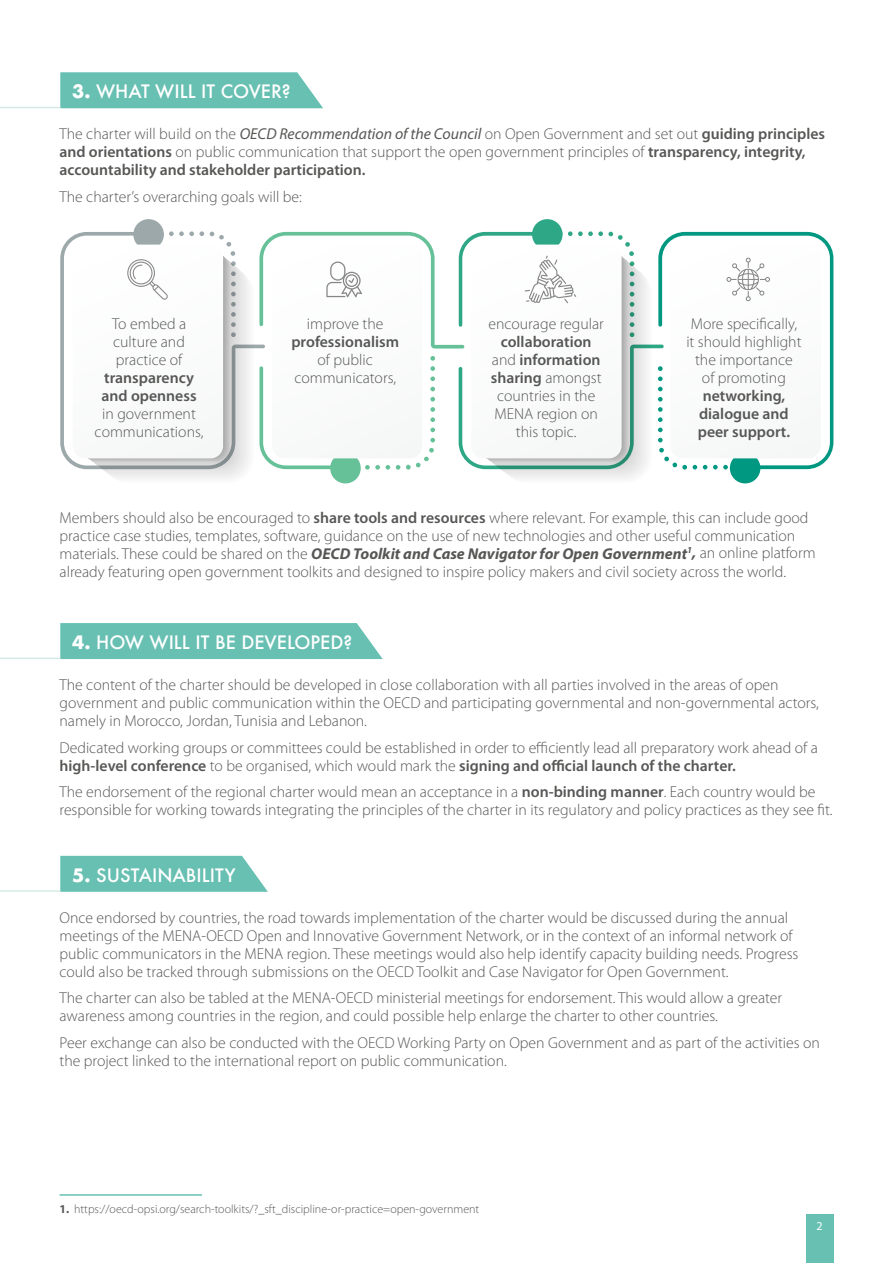
<style>
.page{position:relative;width:893px;height:1263px;background:#fff}
.page>*{position:absolute;margin:0;border:0;box-sizing:border-box;transform-origin:0 0}
.t1{font:500 18px "Futura";color:#fff}
.t2{font:300 15.75px/18px "Myriad Pro";color:#575756}
.t3{font:600 15.75px/18px "Myriad Pro";color:#575756}
.t4{font:300 12px "Myriad Pro";color:#575756}
.t5{font:12px "Myriad Pro";color:#fff}
.s1{font-weight:700}
.s2{font-weight:400;font-style:italic}
.s3{font-weight:600}
.s4{font-weight:700;font-style:italic}
</style>
<div class="page">
<div style="left:806px;top:1214px;width:27px;height:49px;background:#68c0b3"></div>
<svg style="left:60px;top:72px;width:263px;height:36px;background:#70c3b7"></svg>
<svg style="left:60px;top:623px;width:323px;height:36px;background:#6ec2b6"></svg>
<svg style="left:60px;top:856px;width:208px;height:36px;background:#72c4b8"></svg>
<hr style="left:0;top:107px;width:60px;height:1px;background:#d6ebe7">
<hr style="left:0;top:657px;width:60px;height:2px;background:#d6ebe7">
<hr style="left:0;top:890px;width:60px;height:2px;background:#d6ebe7">
<svg style="left:60px;top:236px;width:199px;height:233px"></svg>
<div style="left:133px;top:219px;width:31px;height:31px;background:#9da8ab;border-radius:50%"></div>
<div style="left:330px;top:453px;width:31px;height:30px;background:#67c198;border-radius:50%"></div>
<div style="left:532px;top:219px;width:31px;height:31px;background:#2da785;border-radius:50%"></div>
<div style="left:730px;top:453px;width:30px;height:30px;background:#009880;border-radius:50%"></div>
<svg style="left:73px;top:231px;width:163px;height:227px"></svg>
<svg style="left:259px;top:231px;width:574px;height:239px"></svg>
<hr style="left:60px;top:1194px;width:142px;height:2px;background:#68c0b3">
<p class="t1" style="left:72px;top:79px;width:220px"><span class="s1">3.</span> WHAT WILL IT COVER?</p>
<p class="t2" style="left:60px;top:125px;width:767px">The charter will build on the <span class="s2">OECD Recommendation of the Council</span> on Open Government and set out <span class="s3">guiding principles and orientations</span> on public communication that support the open government principles of <span class="s3">transparency, integrity, accountability and stakeholder participation.</span></p>
<p class="t2" style="left:60px;top:187px;width:244px">The charter’s overarching goals will be:</p>
<p class="t2" style="left:112px;top:314px;width:76px;text-align:justify">To embed a culture and practice of</p>
<p class="t3" style="left:102px;top:368px;width:96px">transparency and openness</p>
<p class="t2" style="left:95px;top:404px;width:110px;text-align:center">in government communications,</p>
<p class="t2" style="left:307px;top:314px;width:78px">improve the</p>
<p class="t3" style="left:291px;top:332px;width:109px">professionalism</p>
<p class="t2" style="left:294px;top:350px;width:103px;text-align:center">of public communicators,</p>
<p class="t2" style="left:488px;top:314px;width:117px">encourage regular</p>
<p class="t2" style="left:491px;top:332px;width:112px;text-align:center"><span class="s3">collaboration </span>and <span class="s3">information sharing</span> amongst countries in the<br>MENA region on this topic.</p>
<p class="t2" style="left:686px;top:314px;width:117px;text-align:center">More specifically, it should highlight the importance<br>of promoting</p>
<p class="t3" style="left:698px;top:386px;width:94px;text-align:center">networking, dialogue and peer support.</p>
<p class="t2" style="left:60px;top:508px;width:758px">Members should also be encouraged to <span class="s3">share tools and resources</span> where relevant. For example, this can include good practice case studies, templates, software, guidance on the use of new technologies and other useful communication materials. These could be shared on the <span class="s4">OECD Toolkit and Case Navigator for Open Government</span><sup>1</sup><span class="s4">,</span> an online platform already featuring open government toolkits and designed to inspire policy makers and civil society across the world.</p>
<p class="t1" style="left:72px;top:630px;width:281px"><span class="s1">4.</span> HOW WILL IT BE DEVELOPED?</p>
<p class="t2" style="left:60px;top:676px;width:761px">The content of the charter should be developed in close collaboration with all parties involved in the areas of open government and public communication within the OECD and participating governmental and non-governmental actors, namely in Morocco, Jordan, Tunisia and Lebanon.</p>
<p class="t2" style="left:60px;top:738px;width:760px">Dedicated working groups or committees could be established in order to efficiently lead all preparatory work ahead of a <span class="s3">high-level conference</span> to be organised, which would mark the <span class="s3">signing and official launch of the charter.</span></p>
<p class="t2" style="left:60px;top:783px;width:775px">The endorsement of the regional charter would mean an acceptance in a <span class="s3">non-binding manner</span>. Each country would be responsible for working towards integrating the principles of the charter in its regulatory and policy practices as they see fit.</p>
<p class="t1" style="left:72px;top:863px;width:165px"><span class="s1">5.</span> SUSTAINABILITY</p>
<p class="t2" style="left:60px;top:908px;width:740px">Once endorsed by countries, the road towards implementation of the charter would be discussed during the annual meetings of the MENA-OECD Open and Innovative Government Network, or in the context of an informal network of public communicators in the MENA region. These meetings would also help identify capacity building needs. Progress could also be tracked through submissions on the OECD Toolkit and Case Navigator for Open Government.</p>
<p class="t2" style="left:60px;top:989px;width:724px">The charter can also be tabled at the MENA-OECD ministerial meetings for endorsement. This would allow a greater awareness among countries in the region, and could possible help enlarge the charter to other countries.</p>
<p class="t2" style="left:60px;top:1033px;width:762px">Peer exchange can also be conducted with the OECD Working Party on Open Government and as part of the activities on the project linked to the international report on public communication.</p>
<p class="t4" style="left:60px;top:1202px;width:421px"><span class="s1">1.</span> https://oecd-opsi.org/search-toolkits/?_sft_discipline-or-practice=open-government</p>
<p class="t5" style="left:816px;top:1218px;width:8px">2</p>
</div>
